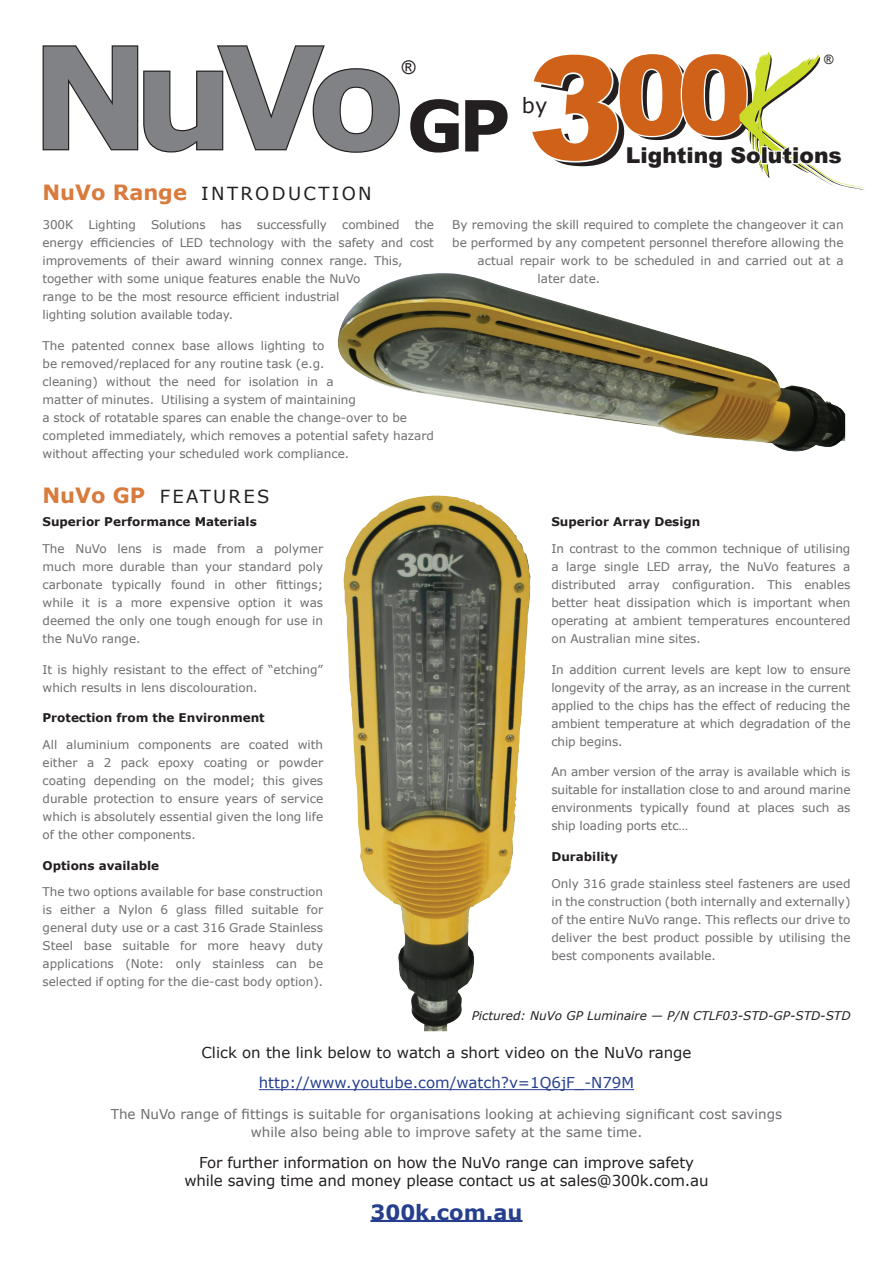
<style>
.page{position:relative;width:893px;height:1263px;background:#fff}
.page>*{position:absolute;margin:0;border:0;box-sizing:border-box;transform-origin:0 0}
.t1{font:700 141.15px "Verdana";color:#808285}
.t2{font:900 110.55px "Arial";color:#d06119}
.t3{font:900 21.9px "Arial";color:#231f20}
.t4{font:700 21px "Verdana";color:#253f8e}
.t5{font:21px "Verdana";color:#231f20}
.t6{font:18.75px "Arial";color:#231f20}
.t7{font:18px "Verdana";letter-spacing:.13em;color:#231f20}
.t8{font:15px/18px "Verdana";letter-spacing:-.01em;color:#231f20;text-align:center}
.t9{font:15px "Verdana";color:#253f8e}
.t10{font:13.5px/18px "Verdana";color:#6c6d70;text-align:center}
.t11{font:12.9px "Arial";color:#231f20}
.t12{font:12px/18px "Verdana";color:#6c6d70;text-align:justify}
.t13{font:700 12px "Verdana";color:#231f20}
.t14{font:italic 12px "Verdana";color:#231f20}
.s1{font-size:70.65px;color:#231f20}
.s2{font-weight:700;font-size:21px;color:#d87b3d}
.s3{font-size:143.55px}
</style>
<div class="page">
<img style="left:343px;top:496px;width:188px;height:535px">
<img style="left:337px;top:273px;width:508px;height:179px">
<svg style="left:42px;top:45px;width:358px;height:108px"></svg>
<hr style="left:259px;top:1089px;width:375px;height:1px;background:#253f8e">
<hr style="left:370px;top:1220px;width:152px;height:2px;background:#253f8e">
<svg style="left:739px;top:52px;width:125px;height:138px"></svg>
<h1 class="t1" style="left:31px;top:-2px;width:481px">NuVo<span class="s1">GP</span></h1>
<h3 class="t6" style="left:402px;top:55px;width:15px">®</h3>
<h3 class="t7" style="left:43px;top:181px;width:331px"><span class="s2">NuVo Range</span> INTRODUCTION</h3>
<h2 class="t2" style="left:527px;top:15px;width:225px"><span class="s3">3</span>00</h2>
<p class="t11" style="left:824px;top:51px;width:11px">®</p>
<h3 class="t5" style="left:522px;top:91px;width:27px">by</h3>
<h3 class="t3" style="left:626px;top:139px;width:217px">Lighting Solutions</h3>
<p class="t12" style="left:43px;top:216px;width:32px">300K</p>
<p class="t12" style="left:89px;top:216px;width:49px">Lighting</p>
<p class="t12" style="left:151px;top:216px;width:56px">Solutions</p>
<p class="t12" style="left:221px;top:216px;width:22px">has</p>
<p class="t12" style="left:257px;top:216px;width:72px">successfully</p>
<p class="t12" style="left:342px;top:216px;width:59px">combined</p>
<p class="t12" style="left:43px;top:216px;width:393px;text-align:left;text-indent:372px">the energy efficiencies of LED technology with the safety and cost improvements of their award winning connex range. This, together with some unique features enable the NuVo<br>range to be the most resource efficient industrial<br>lighting solution available today.</p>
<p class="t12" style="left:43px;top:336px;width:393px;text-align:left">The patented connex base allows lighting to<br>be removed/replaced for any routine task (e.g.<br>cleaning) without the need for isolation in a<br>matter of minutes. Utilising a system of maintaining<br>a stock of rotatable spares can enable the change-over to be completed immediately, which removes a potential safety hazard without affecting your scheduled work compliance.</p>
<h3 class="t7" style="left:43px;top:484px;width:228px"><span class="s2">NuVo GP</span> FEATURES</h3>
<p class="t13" style="left:43px;top:513px;width:216px">Superior Performance Materials</p>
<p class="t12" style="left:43px;top:539px;width:282px">The NuVo lens is made from a polymer much more durable than your standard poly carbonate typically found in other fittings; while it is a more expensive option it was deemed the only one tough enough for use in the NuVo range.</p>
<p class="t12" style="left:43px;top:660px;width:282px">It is highly resistant to the effect of “etching” which results in lens discolouration.</p>
<p class="t13" style="left:43px;top:709px;width:224px">Protection from the Environment</p>
<p class="t12" style="left:43px;top:735px;width:282px">All aluminium components are coated with either a 2 pack epoxy coating or powder coating depending on the model; this gives durable protection to ensure years of service which is absolutely essential given the long life of the other components.</p>
<p class="t13" style="left:43px;top:857px;width:118px">Options available</p>
<p class="t12" style="left:43px;top:883px;width:282px">The two options available for base construction is either a Nylon 6 glass filled suitable for general duty use or a cast 316 Grade Stainless Steel base suitable for more heavy duty applications (Note: only stainless can be selected if opting for the die-cast body option).</p>
<p class="t12" style="left:452px;top:216px;width:393px">By removing the skill required to complete the changeover it can</p>
<p class="t12" style="left:452px;top:234px;width:393px">be performed by any competent personnel therefore allowing the</p>
<p class="t12" style="left:478px;top:252px;width:367px">actual repair work to be scheduled in and carried out at a</p>
<p class="t12" style="left:538px;top:270px;width:64px">later date.</p>
<p class="t13" style="left:551px;top:513px;width:151px">Superior Array Design</p>
<p class="t12" style="left:551px;top:539px;width:301px">In contrast to the common technique of utilising a large single LED array, the NuVo features a distributed array configuration. This enables better heat dissipation which is important when operating at ambient temperatures encountered on Australian mine sites.</p>
<p class="t12" style="left:551px;top:660px;width:301px">In addition current levels are kept low to ensure longevity of the array, as an increase in the current applied to the chips has the effect of reducing the ambient temperature at which degradation of the chip begins.</p>
<p class="t12" style="left:551px;top:763px;width:301px">An amber version of the array is available which is suitable for installation close to and around marine environments typically found at places such as ship loading ports etc…</p>
<p class="t13" style="left:551px;top:848px;width:68px">Durability</p>
<p class="t12" style="left:551px;top:874px;width:301px">Only 316 grade stainless steel fasteners are used in the construction (both internally and externally) of the entire NuVo range. This reflects our drive to deliver the best product possible by utilising the best components available.</p>
<p class="t14" style="left:472px;top:1007px;width:380px">Pictured: NuVo GP Luminaire — P/N CTLF03-STD-GP-STD-STD</p>
<p class="t8" style="left:201px;top:1043px;width:491px">Click on the link below to watch a short video on the NuVo range</p>
<p class="t9" style="left:259px;top:1072px;width:377px">http://www.youtube.com/watch?v=1Q6jF_-N79M</p>
<p class="t10" style="left:111px;top:1105px;width:673px">The NuVo range of fittings is suitable for organisations looking at achieving significant cost savings while also being able to improve safety at the same time.</p>
<p class="t8" style="left:184px;top:1153px;width:526px">For further information on how the NuVo range can improve safety while saving time and money please contact us at sales@300k.com.au</p>
<h3 class="t4" style="left:370px;top:1197px;width:154px">300k.com.au</h3>
</div>
